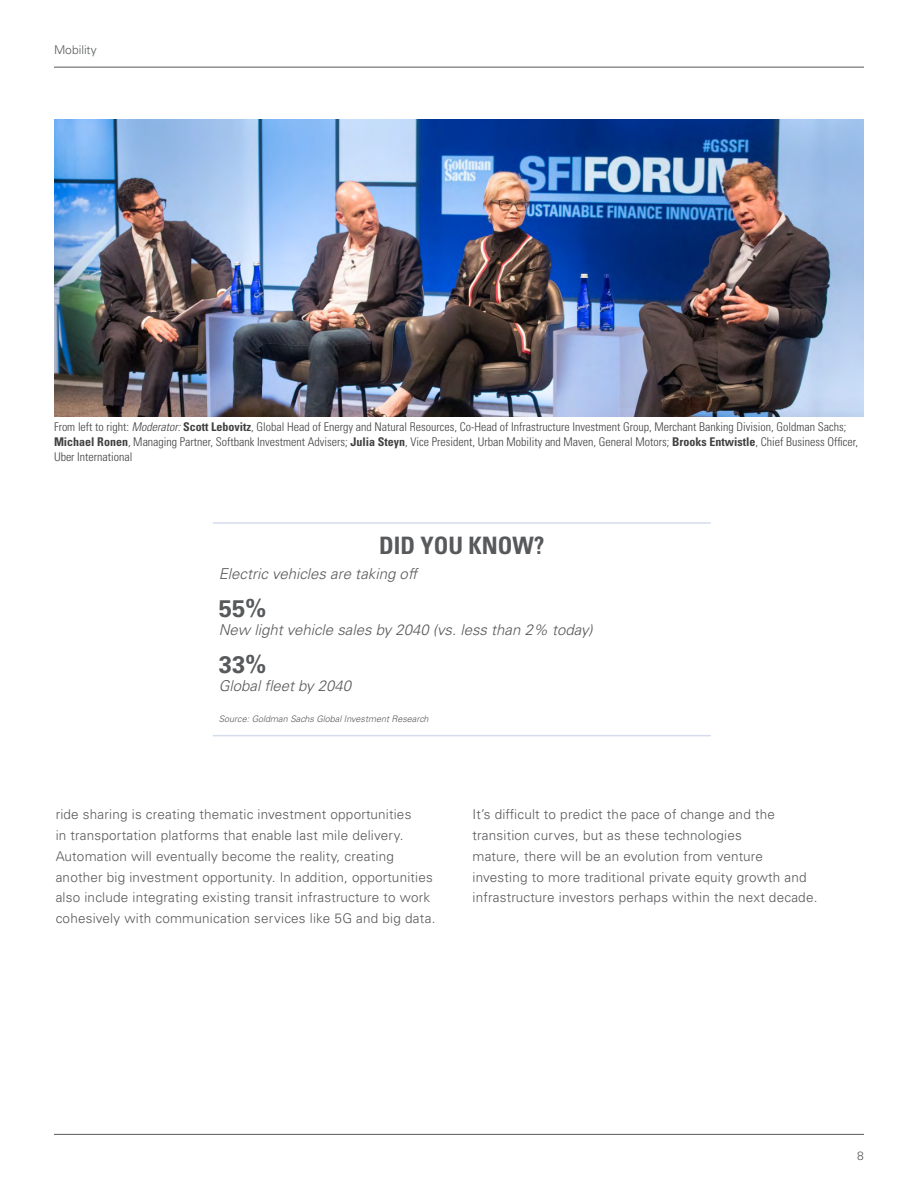
<style>
.page{position:relative;width:918px;height:1188px;background:#fff}
.page>*{position:absolute;margin:0;border:0;box-sizing:border-box;transform-origin:0 0}
.t1{font:700 condensed 24px "Univers LT Std";color:#58595b}
.t2{font:700 24px "Univers LT Std";color:#58595b}
.t3{font:italic 300 15px "Univers LT Std";color:#58595b}
.t4{font:300 13.5px/20.7px "Univers LT Std";letter-spacing:.015em;color:#58595b}
.t5{font:300 condensed 12px/15px "Univers LT Std";color:#414042}
.t6{font:300 12px "Univers LT Std";color:#58595b}
.t7{font:italic 300 9px "Univers LT Std";color:#58595b}
.s1{font-style:italic}
.s2{font-weight:700}
</style>
<div class="page">
<hr style="left:54px;top:67px;width:810px;height:1px;background:#58595b">
<hr style="left:54px;top:1134px;width:810px;height:1px;background:#58595b">
<img style="left:54px;top:120px;width:810px;height:297px">
<hr style="left:213px;top:522px;width:498px;height:2px;background:#d4dcec">
<hr style="left:213px;top:735px;width:498px;height:1px;background:#d4dcec">
<p class="t6" style="left:54px;top:43px;width:44px">Mobility</p>
<p class="t5" style="left:54px;top:419px;width:806px">From left to right: <span class="s1">Moderator:</span> <span class="s2">Scott Lebovitz</span>, Global Head of Energy and Natural Resources, Co-Head of Infrastructure Investment Group, Merchant Banking Division, Goldman Sachs;<br><span class="s2">Michael Ronen</span>, Managing Partner, Softbank Investment Advisers; <span class="s2">Julia Steyn</span>, Vice President, Urban Mobility and Maven, General Motors; <span class="s2">Brooks Entwistle</span>, Chief Business Officer,<br>Uber International</p>
<h1 class="t1" style="left:379px;top:531px;width:167px">DID YOU KNOW?</h1>
<p class="t3" style="left:219px;top:564px;width:200px">Electric vehicles are taking off</p>
<h1 class="t2" style="left:219px;top:594px;width:49px">55%</h1>
<p class="t3" style="left:219px;top:620px;width:375px">New light vehicle sales by 2040 (vs. less than 2% today)</p>
<h1 class="t2" style="left:219px;top:651px;width:49px">33%</h1>
<p class="t3" style="left:219px;top:677px;width:134px">Global fleet by 2040</p>
<p class="t7" style="left:219px;top:714px;width:211px">Source: Goldman Sachs Global Investment Research</p>
<p class="t4" style="left:56px;top:804px;width:381px">ride sharing is creating thematic investment opportunities<br>in transportation platforms that enable last mile delivery.<br>Automation will eventually become the reality, creating another big investment opportunity. In addition, opportunities also include integrating existing transit infrastructure to work cohesively with communication services like 5G and big data.</p>
<p class="t4" style="left:472px;top:804px;width:346px">It’s difficult to predict the pace of change and the transition curves, but as these technologies<br>mature, there will be an evolution from venture investing to more traditional private equity growth and infrastructure investors perhaps within the next decade.</p>
<p class="t6" style="left:857px;top:1148px;width:8px">8</p>
</div>
